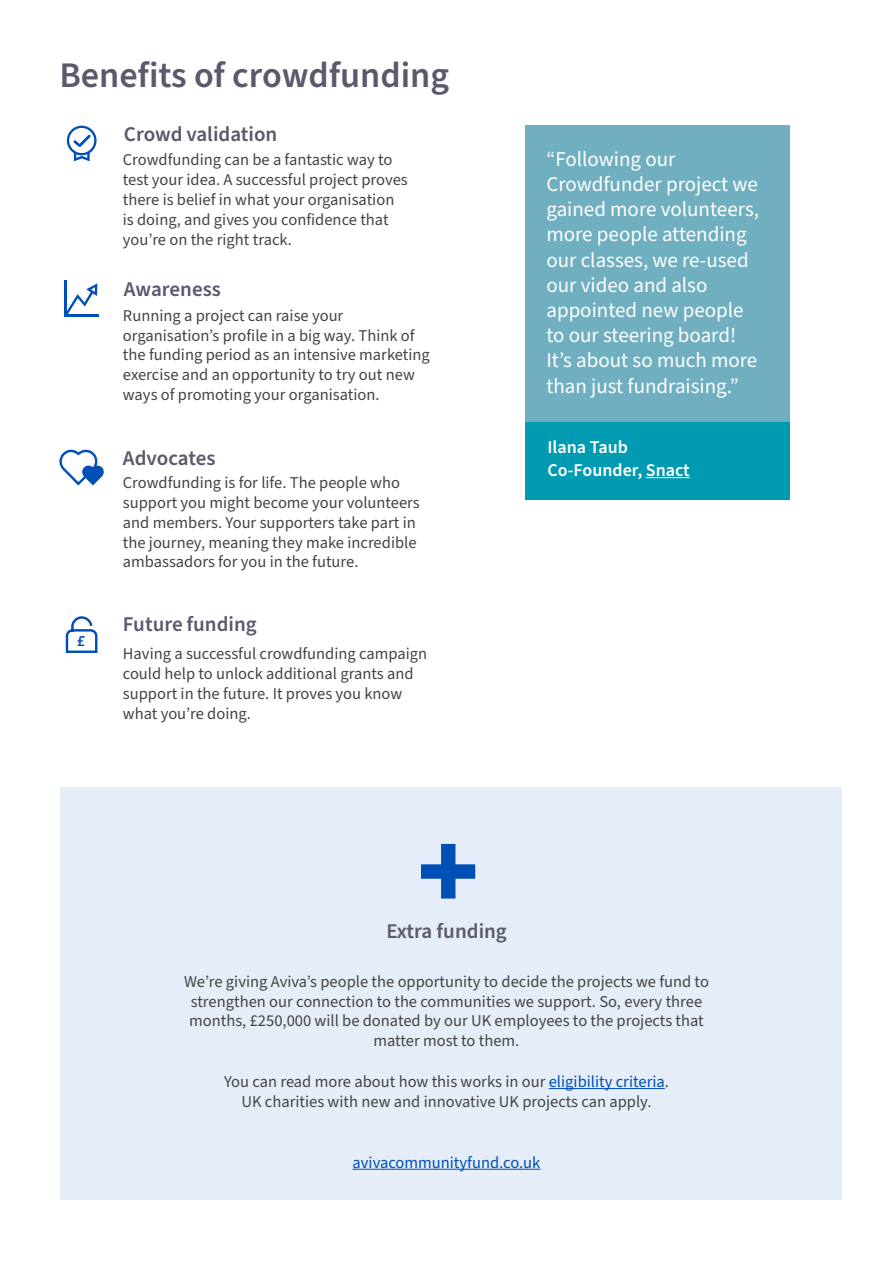
<style>
.page{position:relative;width:893px;height:1263px;background:#fff}
.page>*{position:absolute;margin:0;border:0;box-sizing:border-box;transform-origin:0 0}
.t1{font:600 36px "Source Sans Pro";color:#5c596d}
.t2{font:21px/25.2px "Source Sans Pro";color:#fff}
.t3{font:600 21px "Source Sans Pro";color:#5c596d}
.t4{font:600 18px/23.7px "Source Sans Pro";color:#fff}
.t5{font:16.5px/19.8px "Source Sans Pro";color:#444}
.t6{font:16.5px "Source Sans Pro";color:#004fb6}
.t7{font:800 14.1px "Avenir";color:#004fb6}
.s1{color:#004fb6}
</style>
<div class="page">
<div style="left:61px;top:787px;width:781px;height:413px;background:#e5edf8"></div>
<hr style="left:64px;top:281px;width:3px;height:35px;background:#004fb6">
<hr style="left:65px;top:314px;width:34px;height:2px;background:#004fb6">
<svg style="left:67px;top:283px;width:30px;height:31px"></svg>
<svg style="left:67px;top:126px;width:30px;height:35px"></svg>
<svg style="left:59px;top:449px;width:45px;height:36px"></svg>
<svg style="left:65px;top:616px;width:33px;height:37px"></svg>
<svg style="left:421px;top:844px;width:54px;height:54px"></svg>
<div style="left:525px;top:126px;width:265px;height:296px;background:#70afc0"></div>
<div style="left:525px;top:422px;width:265px;height:78px;background:#009ab1"></div>
<hr style="left:549px;top:1088px;width:116px;height:1px;background:#004fb6">
<hr style="left:353px;top:1169px;width:187px;height:1px;background:#004fb6">
<hr style="left:646px;top:477px;width:44px;height:1px;background:#fff">
<h1 class="t1" style="left:59px;top:51px;width:391px">Benefits of crowdfunding</h1>
<p class="t7" style="left:77px;top:630px;width:10px">£</p>
<p class="t3" style="left:124px;top:120px;width:155px">Crowd validation</p>
<p class="t5" style="left:123px;top:151px;width:286px">Crowdfunding can be a fantastic way to test your idea. A successful project proves there is belief in what your organisation is doing, and gives you confidence that you’re on the right track.</p>
<p class="t3" style="left:124px;top:275px;width:98px">Awareness</p>
<p class="t5" style="left:123px;top:306px;width:308px">Running a project can raise your organisation’s profile in a big way. Think of the funding period as an intensive marketing exercise and an opportunity to try out new ways of promoting your organisation.</p>
<p class="t3" style="left:123px;top:444px;width:94px">Advocates</p>
<p class="t5" style="left:123px;top:473px;width:298px">Crowdfunding is for life. The people who support you might become your volunteers and members. Your supporters take part in the journey, meaning they make incredible ambassadors for you in the future.</p>
<p class="t3" style="left:123px;top:610px;width:135px">Future funding</p>
<p class="t5" style="left:123px;top:644px;width:306px">Having a successful crowdfunding campaign could help to unlock additional grants and support in the future. It proves you know what you’re doing.</p>
<p class="t2" style="left:546px;top:147px;width:214px">“Following our<br>Crowdfunder project we gained more volunteers, more people attending our classes, we re-used our video and also appointed new people to our steering board!<br>It’s about so much more than just fundraising.”</p>
<p class="t4" style="left:547px;top:435px;width:144px">Ilana Taub<br>Co-Founder, Snact</p>
<p class="t3" style="left:386px;top:917px;width:122px">Extra funding</p>
<p class="t5" style="left:184px;top:972px;width:526px;text-align:center">We’re giving Aviva’s people the opportunity to decide the projects we fund to strengthen our connection to the communities we support. So, every three months, £250,000 will be donated by our UK employees to the projects that matter most to them.</p>
<p class="t5" style="left:224px;top:1072px;width:446px;text-align:center">You can read more about how this works in our <span class="s1">eligibility criteria</span>.<br>UK charities with new and innovative UK projects can apply.</p>
<p class="t6" style="left:353px;top:1151px;width:189px">avivacommunityfund.co.uk</p>
</div>
